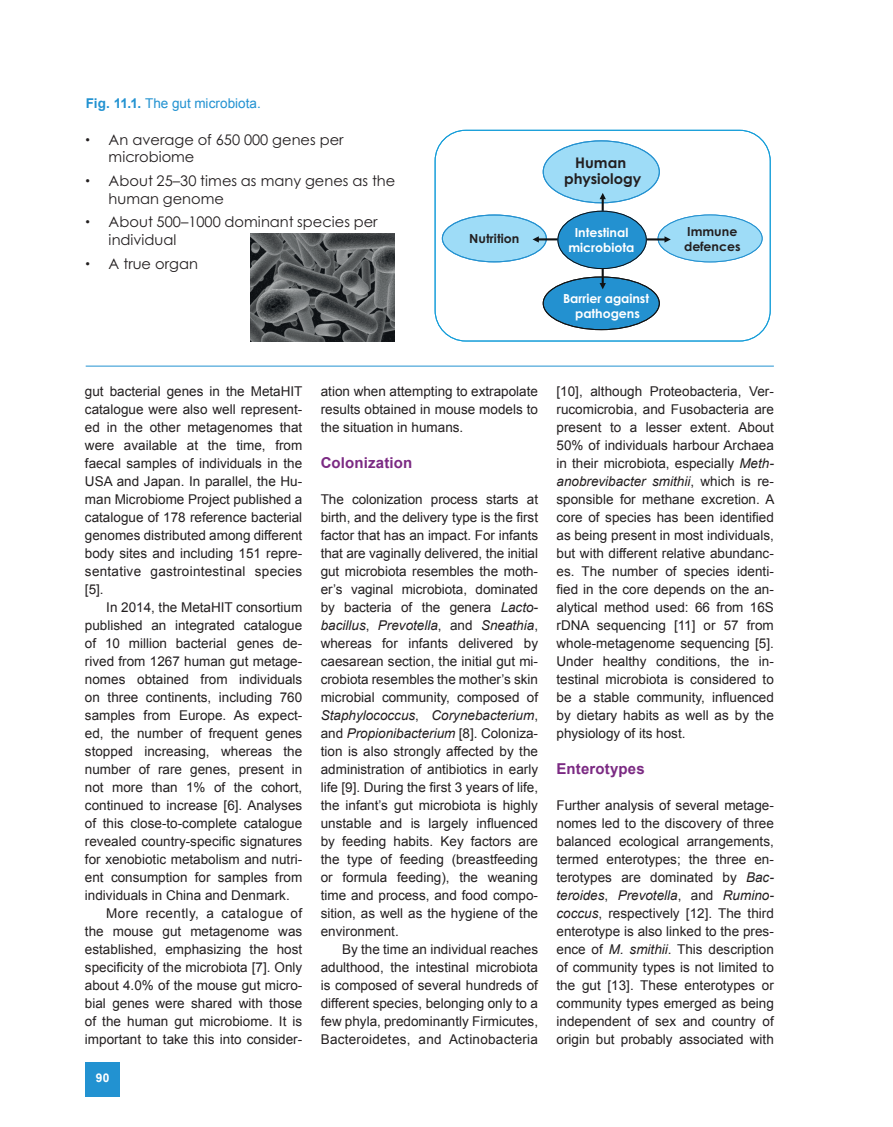
<style>
.page{position:relative;width:893px;height:1127px;background:#fff}
.page>*{position:absolute;margin:0;border:0;box-sizing:border-box;transform-origin:0 0}
.t1{font:700 15px "Arial";letter-spacing:.01em;color:#7b2a83}
.t2{font:14.7px/17.5px "Century Gothic";color:#231f20}
.t3{font:700 14.7px/15.8px "Century Gothic";color:#231f20;text-align:center}
.t4{font:13.5px/18px "Arial";color:#231f20;text-align:justify}
.t5{font:13.5px "Arial";letter-spacing:.005em;color:#2292d1}
.t6{font:13.5px "Arial";letter-spacing:.03em;color:#231f20}
.t7{font:700 12.45px/15px "Century Gothic";color:#fff;text-align:center}
.t8{font:700 12.45px/15px "Century Gothic";letter-spacing:.005em;color:#231f20}
.t9{font:700 12px "Arial";color:#fff}
.s1{font-weight:700}
.s2{font-family:"Helvetica"}
.s3{font-style:italic}
</style>
<div class="page">
<div style="left:86px;top:1062px;width:34px;height:34px;background:#2292d1"></div>
<hr style="left:86px;top:366px;width:688px;height:1px;background:#2292d1">
<div style="left:543px;top:276px;width:117px;height:54px;background:#2391d0;border:1px solid #111314;border-radius:50%"></div>
<div style="left:543px;top:277px;width:117px;height:53px;border:1px solid #111314;border-radius:50%"></div>
<div style="left:435px;top:130px;width:335px;height:211px;border:1px solid #149dd9;border-radius:31px"></div>
<div style="left:543px;top:140px;width:117px;height:63px;background:#9edcf7;border:1px solid #2391d0;border-radius:50%"></div>
<div style="left:543px;top:140px;width:117px;height:63px;border:1px solid #2391d0;border-radius:50%"></div>
<svg style="left:600px;top:193px;width:6px;height:18px"></svg>
<svg style="left:600px;top:269px;width:6px;height:20px"></svg>
<div style="left:442px;top:214px;width:105px;height:48px;background:#9edcf7;border:1px solid #2391d0;border-radius:50%"></div>
<div style="left:442px;top:215px;width:105px;height:47px;border:1px solid #2391d0;border-radius:50%"></div>
<svg style="left:658px;top:214px;width:105px;height:48px"></svg>
<div style="left:658px;top:215px;width:104px;height:47px;background:#9edcf7;border-radius:50%"></div>
<div style="left:658px;top:215px;width:104px;height:47px;border:1px solid #2391d0;border-radius:50%"></div>
<hr style="left:538px;top:238px;width:22px;height:2px;background:#111314">
<svg style="left:533px;top:236px;width:6px;height:7px"></svg>
<hr style="left:643px;top:238px;width:22px;height:2px;background:#111314">
<svg style="left:664px;top:236px;width:7px;height:7px"></svg>
<img style="left:251px;top:233px;width:143px;height:108px">
<div style="left:558px;top:211px;width:88px;height:58px;background:#2391d0;border-radius:50%"></div>
<div style="left:557px;top:211px;width:90px;height:58px;border:1px solid #111314;border-radius:50%"></div>
<p class="t5" style="left:86px;top:95px;width:177px"><span class="s1">Fig. 11.1.</span> The gut microbiota.</p>
<p class="t2" style="left:109px;top:131px;width:237px;text-indent:-24px"><span class="s2">•</span> An average of 650 000 genes per microbiome</p>
<p class="t2" style="left:109px;top:172px;width:288px;text-indent:-24px"><span class="s2">•</span> About 25–30 times as many genes as the human genome</p>
<p class="t2" style="left:109px;top:213px;width:271px;text-indent:-24px"><span class="s2">•</span> About 500–1000 dominant species per individual</p>
<p class="t2" style="left:85px;top:254px;width:114px"><span class="s2">•</span> A true organ</p>
<p class="t8" style="left:469px;top:230px;width:52px">Nutrition</p>
<p class="t3" style="left:564px;top:154px;width:78px">Human physiology</p>
<p class="t7" style="left:568px;top:224px;width:68px">Intestinal microbiota</p>
<p class="t7" style="left:563px;top:291px;width:88px">Barrier against pathogens</p>
<p class="t8" style="left:684px;top:223px;width:58px">Immune defences</p>
<p class="t4" style="left:85px;top:382px;width:219px">gut bacterial genes in the MetaHIT catalogue were also well represent&shy;ed in the other metagenomes that were available at the time, from faecal samples of individuals in the USA and Japan. In parallel, the Hu&shy;man Microbiome Project published a catalogue of 178 reference bacterial genomes distributed among different body sites and including 151 repre&shy;sentative gastrointestinal species [5].</p>
<p class="t4" style="left:106px;top:598px;width:198px">In 2014, the MetaHIT consortium</p>
<p class="t4" style="left:85px;top:616px;width:219px">published an integrated catalogue</p>
<p class="t4" style="left:85px;top:634px;width:219px">of 10 million bacterial genes de-</p>
<p class="t4" style="left:85px;top:652px;width:219px">rived from 1267 human gut metage-</p>
<p class="t4" style="left:85px;top:670px;width:219px">nomes obtained from individuals</p>
<p class="t4" style="left:85px;top:688px;width:219px">on three continents, including 760</p>
<p class="t4" style="left:85px;top:706px;width:219px">samples from Europe. As expect-</p>
<p class="t4" style="left:85px;top:724px;width:219px">ed, the number of frequent genes</p>
<p class="t4" style="left:85px;top:742px;width:219px">stopped increasing, whereas the</p>
<p class="t4" style="left:85px;top:760px;width:219px">number of rare genes, present in</p>
<p class="t4" style="left:85px;top:778px;width:219px">not more than 1% of the cohort,</p>
<p class="t4" style="left:85px;top:796px;width:219px">continued to increase [6]. Analyses</p>
<p class="t4" style="left:85px;top:814px;width:219px">of this close-to-complete catalogue</p>
<p class="t4" style="left:85px;top:832px;width:219px">revealed country-specific signatures</p>
<p class="t4" style="left:85px;top:850px;width:219px">for xenobiotic metabolism and nutri-</p>
<p class="t4" style="left:85px;top:868px;width:219px">ent consumption for samples from</p>
<p class="t4" style="left:85px;top:886px;width:206px">individuals in China and Denmark.</p>
<p class="t6" style="left:106px;top:904px;width:198px">More recently, a catalogue of</p>
<p class="t4" style="left:85px;top:922px;width:219px">the mouse gut metagenome was</p>
<p class="t4" style="left:85px;top:940px;width:219px">established, emphasizing the host</p>
<p class="t4" style="left:85px;top:958px;width:219px">specificity of the microbiota [7]. Only</p>
<p class="t4" style="left:85px;top:976px;width:219px">about 4.0% of the mouse gut micro-</p>
<p class="t4" style="left:85px;top:994px;width:219px">bial genes were shared with those</p>
<p class="t4" style="left:85px;top:1012px;width:219px">of the human gut microbiome. It is</p>
<p class="t4" style="left:85px;top:1030px;width:219px">important to take this into consider-</p>
<p class="t9" style="left:96px;top:1069px;width:15px">90</p>
<p class="t4" style="left:321px;top:382px;width:219px">ation when attempting to extrapolate results obtained in mouse models to the situation in humans.</p>
<p class="t1" style="left:321px;top:453px;width:93px">Colonization</p>
<p class="t4" style="left:321px;top:490px;width:219px">The colonization process starts at birth, and the delivery type is the first factor that has an impact. For infants that are vaginally delivered, the initial gut microbiota resembles the moth&shy;er’s vaginal microbiota, dominated by bacteria of the genera <span class="s3">Lacto&shy;bacillus</span>, <span class="s3">Prevotella</span>, and <span class="s3">Sneathia</span>, whereas for infants delivered by caesarean section, the initial gut mi&shy;crobiota resembles the mother’s skin microbial community, composed of <span class="s3">Staphylococcus</span>, <span class="s3">Corynebacterium</span>, and <span class="s3">Propionibacterium</span> [8]. Coloniza&shy;tion is also strongly affected by the administration of antibiotics in early life [9]. During the first 3 years of life, the infant’s gut microbiota is highly unstable and is largely influenced by feeding habits. Key factors are the type of feeding (breastfeeding or formula feeding), the weaning time and process, and food compo&shy;sition, as well as the hygiene of the environment.</p>
<p class="t4" style="left:321px;top:940px;width:219px;text-indent:21px">By the time an individual reaches adulthood, the intestinal microbiota is composed of several hundreds of different species, belonging only to a few phyla, predominantly Firmicutes, Bacteroidetes, and Actinobacteria</p>
<p class="t4" style="left:556px;top:382px;width:220px">[10], although Proteobacteria, Ver&shy;rucomicrobia, and Fusobacteria are present to a lesser extent. About 50% of individuals harbour Archaea in their microbiota, especially <span class="s3">Meth&shy;anobrevibacter smithii</span>, which is re&shy;sponsible for methane excretion. A core of species has been identified as being present in most individuals, but with different relative abundanc&shy;es. The number of species identi&shy;fied in the core depends on the an&shy;alytical method used: 66 from 16S rDNA sequencing [11] or 57 from whole-metagenome sequencing [5].<br>Under healthy conditions, the in&shy;testinal microbiota is considered to be a stable community, influenced by dietary habits as well as by the physiology of its host.</p>
<p class="t1" style="left:556px;top:759px;width:90px">Enterotypes</p>
<p class="t4" style="left:556px;top:796px;width:219px">Further analysis of several metage&shy;nomes led to the discovery of three balanced ecological arrangements, termed enterotypes; the three en&shy;terotypes are dominated by <span class="s3">Bac&shy;teroides</span>, <span class="s3">Prevotella</span>, and <span class="s3">Rumino&shy;coccus</span>, respectively [12]. The third enterotype is also linked to the pres&shy;ence of <span class="s3">M. smithii</span>. This description of community types is not limited to the gut [13]. These enterotypes or community types emerged as being independent of sex and country of origin but probably associated with</p>
</div>
